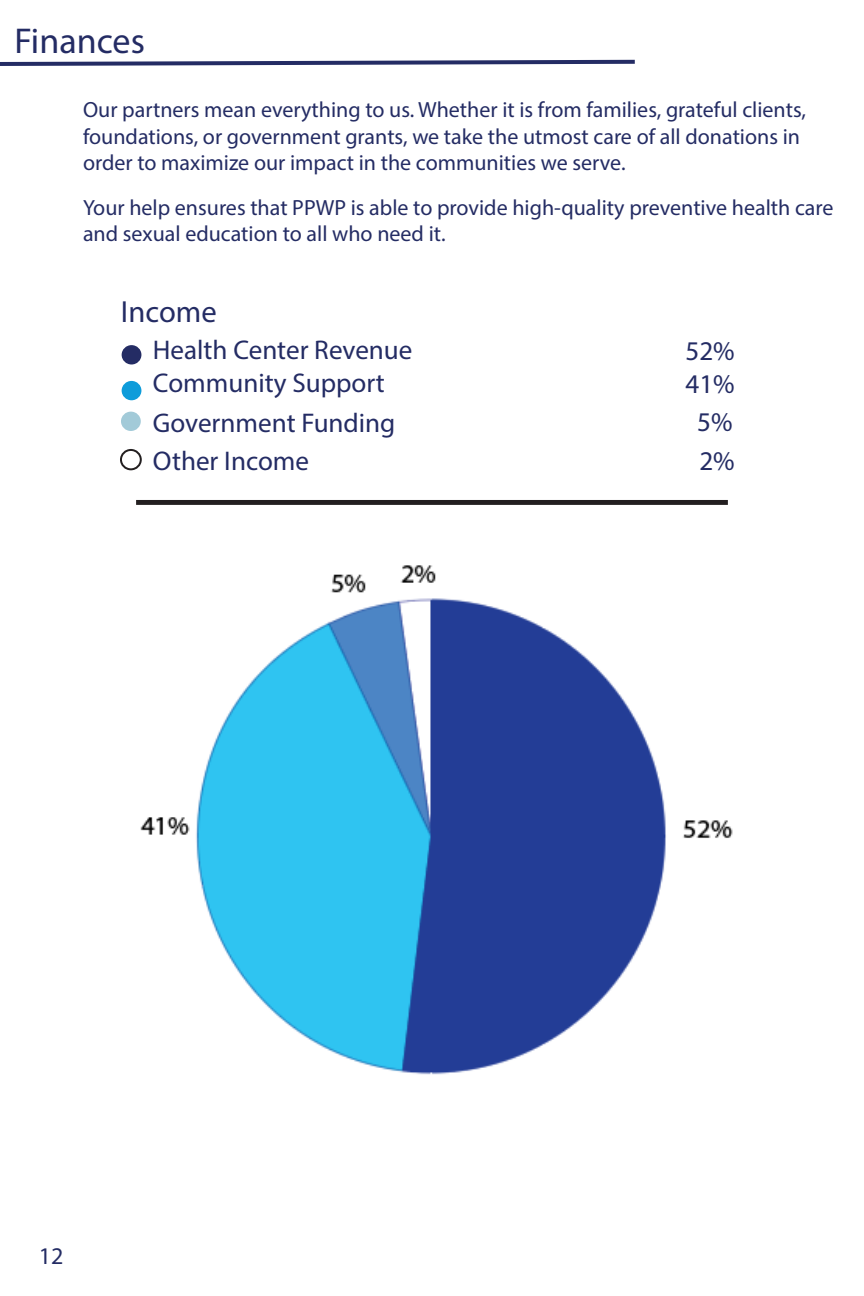
<style>
.page{position:relative;width:864px;height:1296px;background:#fff}
.page>*{position:absolute;margin:0;border:0;box-sizing:border-box;transform-origin:0 0}
.t1{font:36px "Myriad Pro";color:#242c64}
.t2{font:30.6px "Myriad Pro";color:#242c64}
.t3{font:27.2px/33.2px "Myriad Pro";color:#242c64}
.t4{font:24px "Myriad Pro";color:#242c64}
.t5{font:22px/26.4px "Myriad Pro";color:#242c64}
</style>
<div class="page">
<div style="left:122px;top:345px;width:19px;height:20px;background:#242c64;border-radius:50%"></div>
<div style="left:122px;top:381px;width:19px;height:19px;background:#0e9cda;border-radius:50%"></div>
<div style="left:121px;top:412px;width:20px;height:19px;background:#a2cad8;border-radius:50%"></div>
<div style="left:120px;top:449px;width:22px;height:21px;border:2px solid #231f20;border-radius:50%"></div>
<div style="left:136px;top:500px;width:592px;height:5px;background:#231f20"></div>
<svg style="left:0;top:59px;width:635px;height:7px"></svg>
<img style="left:140px;top:565px;width:593px;height:510px">
<h1 class="t1" style="left:14px;top:18px;width:132px">Finances</h1>
<p class="t5" style="left:83px;top:97px;width:724px">Our partners mean everything to us. Whether it is from families, grateful clients, foundations, or government grants, we take the utmost care of all donations in order to maximize our impact in the communities we serve.</p>
<p class="t5" style="left:83px;top:194px;width:752px">Your help ensures that PPWP is able to provide high-quality preventive health care and sexual education to all who need it.</p>
<h2 class="t2" style="left:121px;top:293px;width:97px">Income</h2>
<p class="t3" style="left:153px;top:333px;width:261px">Health Center Revenue<br>Community Support</p>
<p class="t3" style="left:153px;top:403px;width:244px;line-height:38.8px">Government Funding<br>Other Income</p>
<p class="t3" style="left:685px;top:334px;width:51px">52%<br>41%</p>
<p class="t3" style="left:697px;top:402px;width:39px;line-height:38.8px">5%<br>2%</p>
<p class="t4" style="left:39px;top:1241px;width:26px">12</p>
</div>
